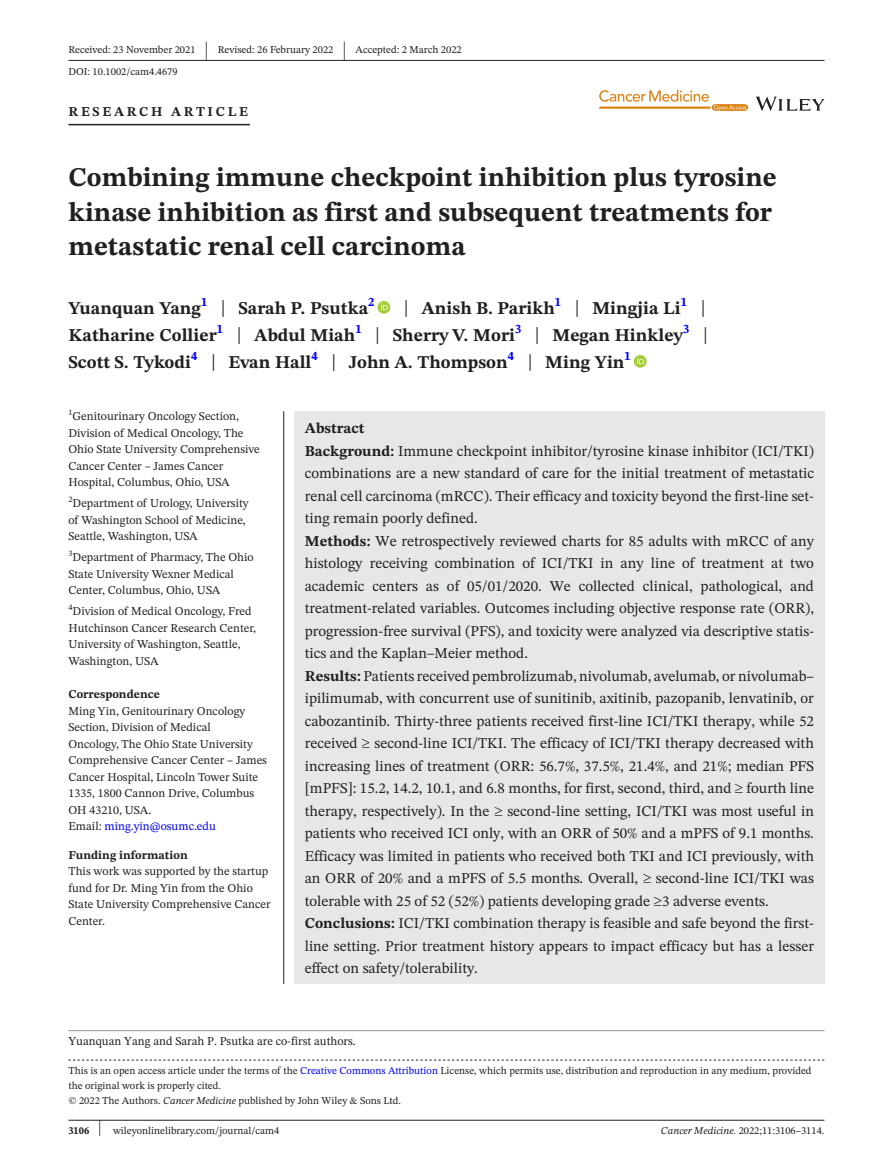
<style>
.page{position:relative;width:893px;height:1174px;background:#fff}
.page>*{position:absolute;margin:0;border:0;box-sizing:border-box;transform-origin:0 0}
.t1{font:700 27px/34.5px "STIX Two Text";color:#231f20}
.t2{font:25.65px "STIX Two Text";color:#231f20;scale:.49 1}
.t3{font:700 18px/27px "STIX Two Text";color:#231f20}
.t4{font:15px/22.5px "STIX Two Text";color:#231f20}
.t5{font:700 13.5px "STIX Two Text";letter-spacing:.2em;color:#231f20}
.t6{font:12px/16.5px "STIX Two Text";color:#231f20}
.t7{font:700 12px "STIX Two Text";color:#231f20}
.t8{font:10.5px/15px "STIX Two Text";color:#231f20}
.s1{font-weight:400;font-size:23.4px}
.s2{color:#00f}
.s3{font-weight:700}
.s4{font-style:italic}
.s5{font-size:22.2px}
</style>
<div class="page">
<hr style="left:68px;top:1119px;width:756px;height:1px;background:#231f20">
<svg style="left:756px;top:97px;width:68px;height:14px"></svg>
<svg style="left:599px;top:90px;width:149px;height:21px"></svg>
<hr style="left:68px;top:60px;width:756px;height:1px;background:#231f20">
<hr style="left:68px;top:124px;width:182px;height:1px;background:#231f20">
<svg style="left:377px;top:301px;width:13px;height:13px"></svg>
<svg style="left:381px;top:303px;width:7px;height:7px"></svg>
<svg style="left:634px;top:355px;width:13px;height:13px"></svg>
<svg style="left:637px;top:357px;width:7px;height:7px"></svg>
<svg style="left:68px;top:1059px;width:756px;height:1px"></svg>
<hr style="left:68px;top:1030px;width:756px;height:1px;background:#939598">
<div style="left:294px;top:411px;width:530px;height:573px;background:#e6e7e9"></div>
<hr style="left:283px;top:411px;width:1px;height:573px;background:#231f20">
<p class="t8" style="left:68px;top:42px;width:129px">Received: 23 November 2021</p>
<h2 class="t2" style="left:205px;top:32px;width:8px">|</h2>
<p class="t8" style="left:218px;top:42px;width:117px">Revised: 26 February 2022</p>
<h2 class="t2" style="left:343px;top:32px;width:8px">|</h2>
<p class="t8" style="left:356px;top:42px;width:108px">Accepted: 2 March 2022</p>
<p class="t8" style="left:68px;top:64px;width:111px">DOI: 10.1002/cam4.4679</p>
<p class="t5" style="left:68px;top:101px;width:181px">RESEARCH ARTICLE</p>
<h1 class="t1" style="left:68px;top:161px;width:710px">Combining immune checkpoint inhibition plus tyrosine kinase inhibition as first and subsequent treatments for metastatic renal cell carcinoma</h1>
<p class="t3" style="left:68px;top:295px;width:308px">Yuanquan Yang<sup>1</sup> <span class="s1">|</span> Sarah P. Psutka<sup>2</sup></p>
<p class="t3" style="left:68px;top:295px;width:641px;text-indent:335px"><span class="s1">|</span> Anish B. Parikh<sup>1</sup> <span class="s1">|</span> Mingjia Li<sup>1</sup> <span class="s1">|<br></span>Katharine Collier<sup>1</sup> <span class="s1">|</span> Abdul Miah<sup>1</sup> <span class="s1">|</span> Sherry V. Mori<sup>3</sup> <span class="s1">|</span> Megan Hinkley<sup>3</sup> <span class="s1">|<br></span>Scott S. Tykodi<sup>4</sup> <span class="s1">|</span> Evan Hall<sup>4</sup> <span class="s1">|</span> John A. Thompson<sup>4</sup> <span class="s1">|</span> Ming Yin<sup>1</sup></p>
<p class="t6" style="left:68px;top:408px;width:193px"><sup>1</sup>Genitourinary Oncology Section, Division of Medical Oncology, The Ohio State University Comprehensive Cancer Center – James Cancer Hospital, Columbus, Ohio, USA</p>
<p class="t6" style="left:68px;top:495px;width:182px"><sup>2</sup>Department of Urology, University of Washington School of Medicine,<br>Seattle, Washington, USA</p>
<p class="t6" style="left:68px;top:549px;width:187px"><sup>3</sup>Department of Pharmacy, The Ohio<br>State University Wexner Medical<br>Center, Columbus, Ohio, USA</p>
<p class="t6" style="left:68px;top:603px;width:189px"><sup>4</sup>Division of Medical Oncology, Fred<br>Hutchinson Cancer Research Center,<br>University of Washington, Seattle,<br>Washington, USA</p>
<p class="t7" style="left:68px;top:685px;width:93px">Correspondence</p>
<p class="t6" style="left:68px;top:702px;width:200px">Ming Yin, Genitourinary Oncology<br>Section, Division of Medical<br>Oncology, The Ohio State University<br>Comprehensive Cancer Center – James<br>Cancer Hospital, Lincoln Tower Suite<br>1335, 1800 Cannon Drive, Columbus<br>OH 43210, USA.<br>Email: <span class="s2">ming.yin@osumc.edu</span></p>
<p class="t7" style="left:68px;top:846px;width:121px">Funding information</p>
<p class="t6" style="left:68px;top:862px;width:204px">This work was supported by the startup fund for Dr. Ming Yin from the Ohio<br>State University Comprehensive Cancer<br>Center.</p>
<p class="t4" style="left:305px;top:417px;width:511px"><span class="s3">Abstract<br>Background:</span> Immune checkpoint inhibitor/tyrosine kinase inhibitor (ICI/TKI) combinations are a new standard of care for the initial treatment of metastatic renal cell carcinoma (mRCC). Their efficacy and toxicity beyond the first-line set&shy;ting remain poorly defined.<br><span class="s3">Methods:</span> We retrospectively reviewed charts for 85 adults with mRCC of any histology receiving combination of ICI/TKI in any line of treatment at two academic centers as of 05/01/2020. We collected clinical, pathological, and treatment-related variables. Outcomes including objective response rate (ORR), progression-free survival (PFS), and toxicity were analyzed via descriptive statis&shy;tics and the Kaplan–Meier method.<br><span class="s3">Results:</span> Patients received pembrolizumab, nivolumab, avelumab, or nivolumab– ipilimumab, with concurrent use of sunitinib, axitinib, pazopanib, lenvatinib, or cabozantinib. Thirty-three patients received first-line ICI/TKI therapy, while 52 received ≥ second-line ICI/TKI. The efficacy of ICI/TKI therapy decreased with increasing lines of treatment (ORR: 56.7%, 37.5%, 21.4%, and 21%; median PFS [mPFS]: 15.2, 14.2, 10.1, and 6.8 months, for first, second, third, and ≥ fourth line therapy, respectively). In the ≥ second-line setting, ICI/TKI was most useful in patients who received ICI only, with an ORR of 50% and a mPFS of 9.1 months.<br>Efficacy was limited in patients who received both TKI and ICI previously, with an ORR of 20% and a mPFS of 5.5 months. Overall, ≥ second-line ICI/TKI was tolerable with 25 of 52 (52%) patients developing grade ≥3 adverse events.<br><span class="s3">Conclusions:</span> ICI/TKI combination therapy is feasible and safe beyond the first&shy;line setting. Prior treatment history appears to impact efficacy but has a lesser effect on safety/tolerability.</p>
<p class="t6" style="left:68px;top:1032px;width:289px">Yuanquan Yang and Sarah P. Psutka are co-first authors.</p>
<p class="t8" style="left:68px;top:1063px;width:745px">This is an open access article under the terms of the <span class="s2">Creative Commons Attribution</span> License, which permits use, distribution and reproduction in any medium, provided the original work is properly cited.<br>© 2022 The Authors. <span class="s4">Cancer Medicine</span> published by John Wiley &amp; Sons Ltd.</p>
<p class="t8" style="left:68px;top:1123px;width:212px"><span class="s3">3106</span> <span class="s5">|</span> wileyonlinelibrary.com/journal/cam4</p>
<p class="t8" style="left:661px;top:1123px;width:165px"><span class="s4">Cancer Medicine.</span> 2022;11:3106–3114.</p>
</div>
